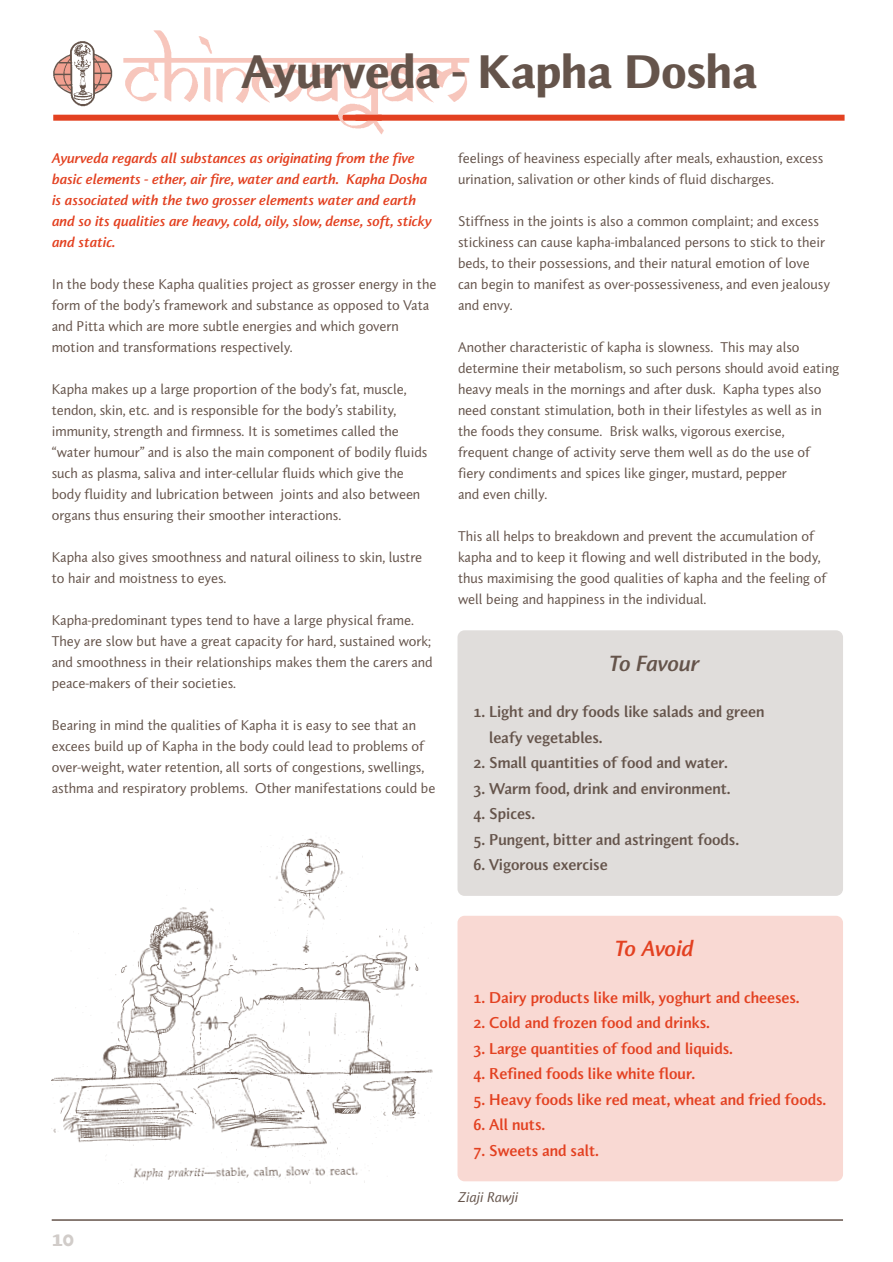
<style>
.page{position:relative;width:893px;height:1262px;background:#fff}
.page>*{position:absolute;margin:0;border:0;box-sizing:border-box;transform-origin:0 0}
.t1{font:900 45px "Pragma";color:#65544b}
.t2{font:italic 700 21px "Pragma";letter-spacing:-.005em;color:#65544b}
.t3{font:italic 700 21px "Pragma";color:#e34121}
.t4{font:900 21px "Pragma";color:#d1ccc9}
.t5{font:700 15px "Pragma";color:#e34121}
.t6{font:700 15px/25.5px "Pragma";color:#65544b}
.t7{font:13.5px/21px "Pragma";color:#65544b}
.t8{font:italic 700 13.5px/21px "Pragma";color:#e34121}
.t9{font:italic 13.5px "Pragma";color:#65544b}
</style>
<div class="page">
<div style="left:53px;top:115px;width:329px;height:6px;background:#e34121"></div>
<img style="left:123px;top:31px;width:347px;height:104px">
<img style="left:53px;top:41px;width:60px;height:66px">
<hr style="left:52px;top:1219px;width:791px;height:1px;background:#65544b">
<div style="left:355px;top:115px;width:489px;height:6px;background:#e34121"></div>
<img style="left:52px;top:838px;width:381px;height:346px">
<div style="left:457px;top:915px;width:386px;height:266px;background:#f9d9d3;border-radius:7px"></div>
<div style="left:457px;top:630px;width:386px;height:266px;background:#e0dddb;border-radius:7px"></div>
<h1 class="t1" style="left:241px;top:52px;width:517px">Ayurveda - Kapha Dosha</h1>
<p class="t8" style="left:52px;top:148px;width:381px">Ayurveda regards all substances as originating from the five basic elements - ether, air fire, water and earth. Kapha Dosha is associated with the two grosser elements water and earth and so its qualities are heavy, cold, oily, slow, dense, soft, sticky and static.</p>
<p class="t7" style="left:52px;top:275px;width:386px">In the body these Kapha qualities project as grosser energy in the form of the body’s framework and substance as opposed to Vata and Pitta which are more subtle energies and which govern motion and transformations respectively.</p>
<p class="t7" style="left:52px;top:380px;width:377px">Kapha makes up a large proportion of the body’s fat, muscle, tendon, skin, etc. and is responsible for the body’s stability, immunity, strength and firmness. It is sometimes called the “water humour” and is also the main component of bodily fluids such as plasma, saliva and inter-cellular fluids which give the body fluidity and lubrication between joints and also between organs thus ensuring their smoother interactions.</p>
<p class="t7" style="left:52px;top:548px;width:372px">Kapha also gives smoothness and natural oiliness to skin, lustre to hair and moistness to eyes.</p>
<p class="t7" style="left:52px;top:611px;width:382px">Kapha-predominant types tend to have a large physical frame.<br>They are slow but have a great capacity for hard, sustained work; and smoothness in their relationships makes them the carers and peace-makers of their societies.</p>
<p class="t7" style="left:52px;top:716px;width:385px">Bearing in mind the qualities of Kapha it is easy to see that an excees build up of Kapha in the body could lead to problems of over-weight, water retention, all sorts of congestions, swellings, asthma and respiratory problems. Other manifestations could be</p>
<p class="t7" style="left:458px;top:149px;width:367px">feelings of heaviness especially after meals, exhaustion, excess urination, salivation or other kinds of fluid discharges.</p>
<p class="t7" style="left:458px;top:212px;width:373px">Stiffness in the joints is also a common complaint; and excess stickiness can cause kapha-imbalanced persons to stick to their beds, to their possessions, and their natural emotion of love can begin to manifest as over-possessiveness, and even jealousy and envy.</p>
<p class="t7" style="left:458px;top:338px;width:383px">Another characteristic of kapha is slowness. This may also determine their metabolism, so such persons should avoid eating heavy meals in the mornings and after dusk. Kapha types also need constant stimulation, both in their lifestyles as well as in the foods they consume. Brisk walks, vigorous exercise,<br>frequent change of activity serve them well as do the use of fiery condiments and spices like ginger, mustard, pepper<br>and even chilly.</p>
<p class="t7" style="left:458px;top:527px;width:370px">This all helps to breakdown and prevent the accumulation of kapha and to keep it flowing and well distributed in the body, thus maximising the good qualities of kapha and the feeling of well being and happiness in the individual.</p>
<h2 class="t2" style="left:609px;top:653px;width:91px">To Favour</h2>
<p class="t6" style="left:489px;top:701px;width:277px;text-indent:-16px">1. Light and dry foods like salads and green leafy vegetables.</p>
<p class="t6" style="left:473px;top:752px;width:256px">2. Small quantities of food and water.</p>
<p class="t6" style="left:473px;top:777px;width:258px">3. Warm food, drink and environment.</p>
<p class="t6" style="left:473px;top:803px;width:63px">4. Spices.</p>
<p class="t6" style="left:473px;top:828px;width:267px">5. Pungent, bitter and astringent foods.</p>
<p class="t6" style="left:473px;top:854px;width:136px">6. Vigorous exercise</p>
<h2 class="t4" style="left:52px;top:1228px;width:24px">10</h2>
<h2 class="t3" style="left:614px;top:939px;width:80px">To Avoid</h2>
<p class="t5" style="left:473px;top:992px;width:328px">1. Dairy products like milk, yoghurt and cheeses.</p>
<p class="t5" style="left:473px;top:1017px;width:238px">2. Cold and frozen food and drinks.</p>
<p class="t5" style="left:473px;top:1043px;width:261px">3. Large quantities of food and liquids.</p>
<p class="t5" style="left:473px;top:1068px;width:223px">4. Refined foods like white flour.</p>
<p class="t5" style="left:473px;top:1094px;width:354px">5. Heavy foods like red meat, wheat and fried foods.</p>
<p class="t5" style="left:473px;top:1119px;width:73px">6. All nuts.</p>
<p class="t5" style="left:473px;top:1145px;width:127px">7. Sweets and salt.</p>
<p class="t9" style="left:458px;top:1190px;width:61px">Ziaji Rawji</p>
</div>
